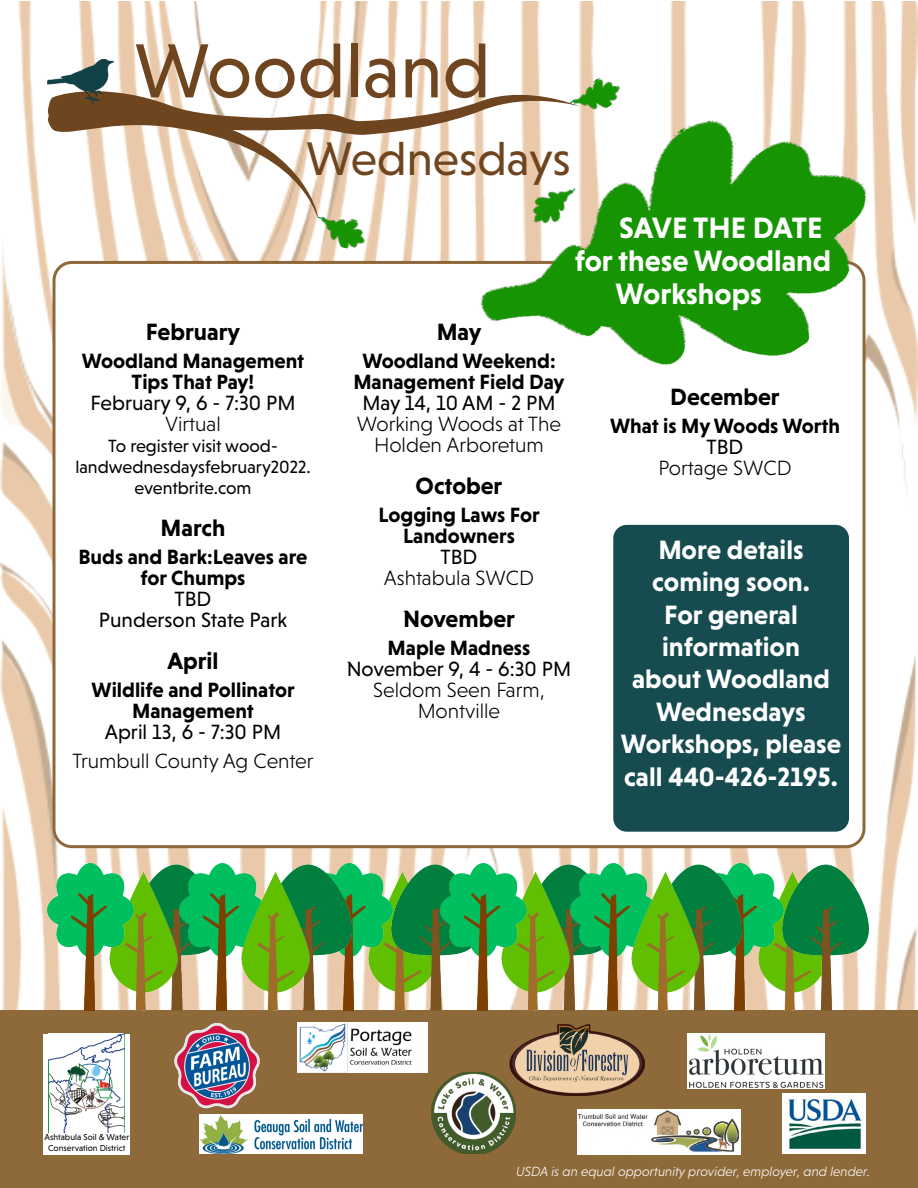
<style>
.page{position:relative;width:918px;height:1188px;background:#fff}
.page>*{position:absolute;margin:0;border:0;box-sizing:border-box;transform-origin:0 0}
.t1{font:78px "Niveau Grotesk";color:#6e451f}
.t2{font:48px "Niveau Grotesk";color:#6e451f}
.t3{font:700 30px "Niveau Grotesk";color:#fff}
.t4{font:700 27px/32.4px "Niveau Grotesk";color:#fff;text-align:center}
.t5{font:700 24px "Niveau Grotesk";color:#000}
.t6{font:700 21px/21px "Niveau Grotesk";color:#000;text-align:center}
.t7{font:300 21px/21px "Niveau Grotesk";color:#000;text-align:center}
.t8{font:21px/21px "Niveau Grotesk";color:#000;text-align:center}
.t9{font:18px/21px "Niveau Grotesk";color:#000;text-align:center}
.t10{font:italic 300 13.5px "Niveau Grotesk";color:#fff}
.t11{font:8.85px/10.6px "Niveau Grotesk";color:#000;text-align:center}
</style>
<div class="page">
<img style="left:0;top:1px;width:918px;height:1010px">
<div style="left:0;top:1011px;width:918px;height:177px;background:#8e6a3b"></div>
<img style="left:48px;top:864px;width:132px;height:147px">
<img style="left:109px;top:871px;width:69px;height:140px">
<img style="left:351px;top:864px;width:89px;height:147px">
<img style="left:180px;top:864px;width:171px;height:147px">
<img style="left:241px;top:871px;width:69px;height:140px">
<img style="left:440px;top:864px;width:130px;height:147px">
<img style="left:501px;top:871px;width:69px;height:140px">
<img style="left:742px;top:864px;width:40px;height:147px">
<img style="left:782px;top:864px;width:87px;height:147px">
<img style="left:657px;top:864px;width:85px;height:147px">
<img style="left:570px;top:864px;width:87px;height:147px">
<img style="left:631px;top:871px;width:69px;height:140px">
<div style="left:54px;top:262px;width:810px;height:585px;background:#fff;border-radius:18px"></div>
<img style="left:459px;top:62px;width:459px;height:419px">
<img style="left:570px;top:71px;width:55px;height:50px">
<img style="left:525px;top:225px;width:52px;height:7px">
<img style="left:316px;top:225px;width:53px;height:27px">
<svg style="left:48px;top:85px;width:533px;height:140px"></svg>
<img style="left:48px;top:59px;width:66px;height:44px">
<div style="left:613px;top:525px;width:236px;height:307px;background:#164c4f;border-radius:14px"></div>
<img style="left:174px;top:1023px;width:86px;height:86px">
<img style="left:510px;top:1024px;width:135px;height:71px">
<div style="left:43px;top:1034px;width:87px;height:99px;background:#fff"></div>
<img style="left:48px;top:1034px;width:77px;height:99px">
<div style="left:43px;top:1133px;width:87px;height:21px;background:#fff"></div>
<img style="left:783px;top:1094px;width:83px;height:60px">
<img style="left:297px;top:1023px;width:130px;height:50px">
<img style="left:431px;top:1072px;width:84px;height:82px">
<img style="left:199px;top:1115px;width:163px;height:39px">
<img style="left:577px;top:1109px;width:163px;height:45px">
<img style="left:688px;top:1034px;width:136px;height:54px">
<h1 class="t1" style="left:134px;top:27px;width:358px">Woodland</h1>
<h2 class="t2" style="left:306px;top:132px;width:266px">Wednesdays</h2>
<p class="t5" style="left:146px;top:318px;width:96px">February</p>
<p class="t6" style="left:82px;top:350px;width:224px">Woodland Management<br>Tips That Pay!</p>
<p class="t8" style="left:90px;top:392px;width:207px">February 9, 6 - 7:30 PM</p>
<p class="t7" style="left:165px;top:413px;width:57px">Virtual</p>
<p class="t9" style="left:75px;top:435px;width:237px">To register visit wood&shy;landwednesdaysfebruary2022. eventbrite.com</p>
<p class="t5" style="left:161px;top:514px;width:66px">March</p>
<p class="t6" style="left:78px;top:546px;width:231px">Buds and Bark:Leaves are for Chumps</p>
<p class="t8" style="left:99px;top:588px;width:190px">TBD<br>Punderson State Park</p>
<p class="t5" style="left:167px;top:647px;width:53px">April</p>
<p class="t6" style="left:92px;top:679px;width:205px">Wildlife and Pollinator<br>Management</p>
<p class="t8" style="left:105px;top:721px;width:178px">April 13, 6 - 7:30 PM</p>
<p class="t7" style="left:72px;top:750px;width:243px">Trumbull County Ag Center</p>
<h3 class="t3" style="left:619px;top:211px;width:205px">SAVE THE DATE</h3>
<h3 class="t3" style="left:575px;top:244px;width:258px">for these Woodland</h3>
<h3 class="t3" style="left:616px;top:277px;width:148px">Workshops</h3>
<p class="t5" style="left:437px;top:318px;width:46px">May</p>
<p class="t6" style="left:353px;top:350px;width:213px">Woodland Weekend:<br>Management Field Day</p>
<p class="t8" style="left:362px;top:392px;width:195px">May 14, 10 AM - 2 PM</p>
<p class="t7" style="left:357px;top:413px;width:206px">Working Woods at The<br>Holden Arboretum</p>
<p class="t5" style="left:416px;top:472px;width:88px">October</p>
<p class="t6" style="left:378px;top:504px;width:163px">Logging Laws For<br>Landowners</p>
<p class="t8" style="left:441px;top:546px;width:38px">TBD</p>
<p class="t7" style="left:384px;top:567px;width:152px">Ashtabula SWCD</p>
<p class="t5" style="left:403px;top:605px;width:113px">November</p>
<p class="t6" style="left:388px;top:637px;width:144px">Maple Madness</p>
<p class="t8" style="left:347px;top:658px;width:226px">November 9, 4 - 6:30 PM</p>
<p class="t7" style="left:373px;top:679px;width:173px">Seldom Seen Farm,<br>Montville</p>
<p class="t5" style="left:670px;top:383px;width:111px">December</p>
<p class="t6" style="left:610px;top:415px;width:231px">What is My Woods Worth</p>
<p class="t8" style="left:707px;top:436px;width:38px">TBD</p>
<p class="t7" style="left:658px;top:457px;width:135px">Portage SWCD</p>
<p class="t4" style="left:621px;top:533px;width:222px">More details coming soon.<br>For general information<br>about Woodland<br>Wednesdays<br>Workshops, please call 440-426-2195.</p>
<p class="t11" style="left:44px;top:1132px;width:86px">Ashtabula Soil &amp; Water<br>Conservation District</p>
<p class="t10" style="left:516px;top:1164px;width:355px">USDA is an equal opportunity provider, employer, and lender.</p>
</div>
